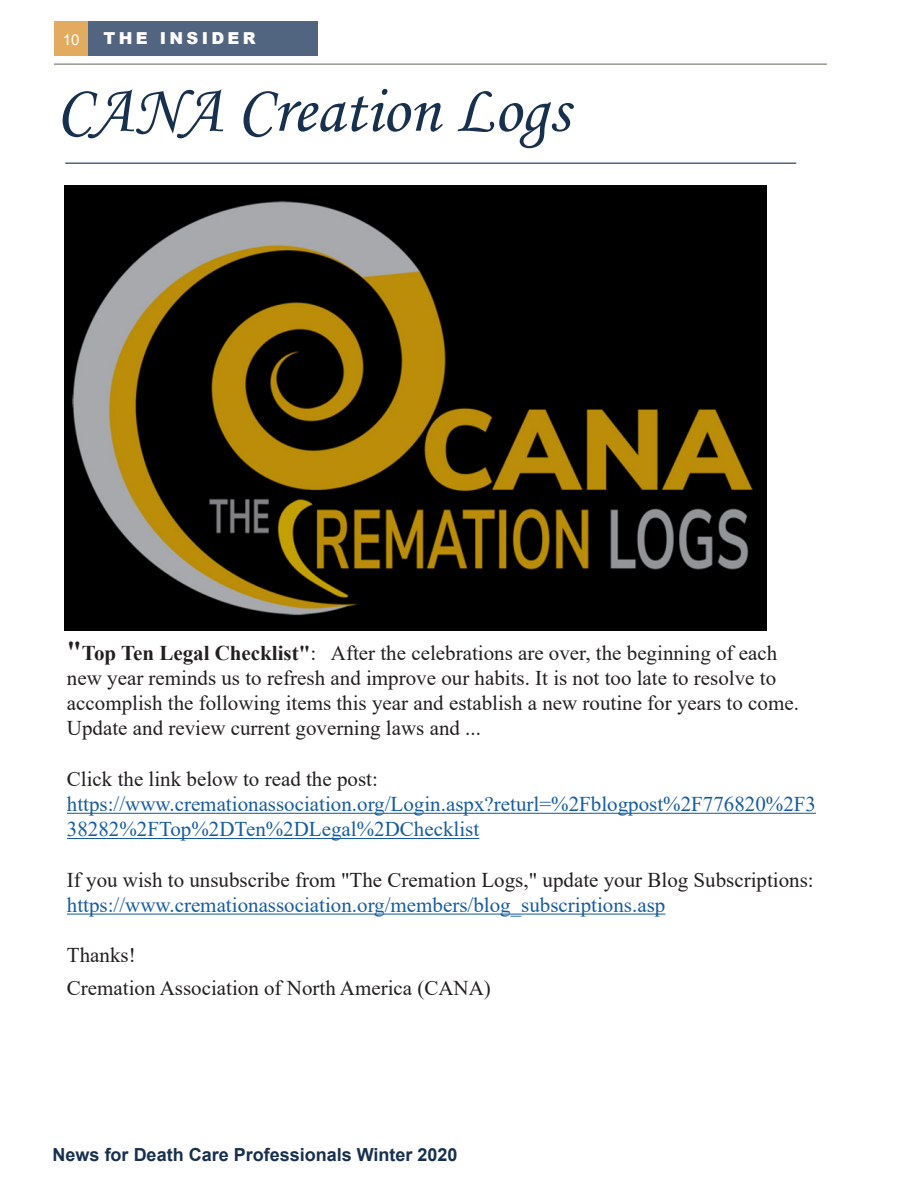
<style>
.page{position:relative;width:918px;height:1188px;background:#fff}
.page>*{position:absolute;margin:0;border:0;box-sizing:border-box;transform-origin:0 0}
.t1{font:67.5px "Monotype Corsiva";color:#17304d}
.t2{font:21px/25.2px "Times New Roman";color:#231f20}
.t3{font:21px/25.2px "Times New Roman";color:#175d9e}
.t4{font:700 18px "Arial";color:#17304d}
.t5{font:900 16.5px "Arial";letter-spacing:.2em;color:#fff}
.t6{font:15px "Arial";color:#fff}
.s1{font-weight:700;font-size:27px}
.s2{font-weight:700}
</style>
<div class="page">
<div style="left:54px;top:21px;width:34px;height:35px;background:#e3ab60"></div>
<div style="left:88px;top:21px;width:230px;height:35px;background:#516581"></div>
<hr style="left:54px;top:64px;width:773px;height:1px;background:#73776c">
<hr style="left:65px;top:162px;width:731px;height:2px;background:#516581">
<img style="left:65px;top:186px;width:702px;height:444px">
<hr style="left:67px;top:813px;width:749px;height:1px;background:#175d9e">
<hr style="left:67px;top:838px;width:412px;height:1px;background:#175d9e">
<hr style="left:67px;top:914px;width:598px;height:1px;background:#175d9e">
<p class="t6" style="left:63px;top:29px;width:18px">10</p>
<p class="t5" style="left:104px;top:26px;width:154px">THE INSIDER</p>
<p class="t1" style="left:56px;top:69px;width:514px">CANA Creation Logs</p>
<p class="t2" style="left:67px;top:640px;width:733px"><span class="s1">"</span><span class="s2">Top Ten Legal Checklist"</span>: After the celebrations are over, the beginning of each new year reminds us to refresh and improve our habits. It is not too late to resolve to accomplish the following items this year and establish a new routine for years to come.<br>Update and review current governing laws and ...</p>
<p class="t2" style="left:67px;top:766px;width:312px">Click the link below to read the post:</p>
<p class="t3" style="left:67px;top:791px;width:751px">https://www.cremationassociation.org/Login.aspx?returl=%2Fblogpost%2F776820%2F3<br>38282%2FTop%2DTen%2DLegal%2DChecklist</p>
<p class="t2" style="left:67px;top:866px;width:748px">If you wish to unsubscribe from "The Cremation Logs," update your Blog Subscriptions:</p>
<p class="t3" style="left:67px;top:892px;width:600px">https://www.cremationassociation.org/members/blog_subscriptions.asp</p>
<p class="t2" style="left:67px;top:942px;width:70px">Thanks!</p>
<p class="t2" style="left:67px;top:974px;width:426px">Cremation Association of North America (CANA)</p>
<p class="t4" style="left:53px;top:1142px;width:406px">News for Death Care Professionals Winter 2020</p>
</div>
